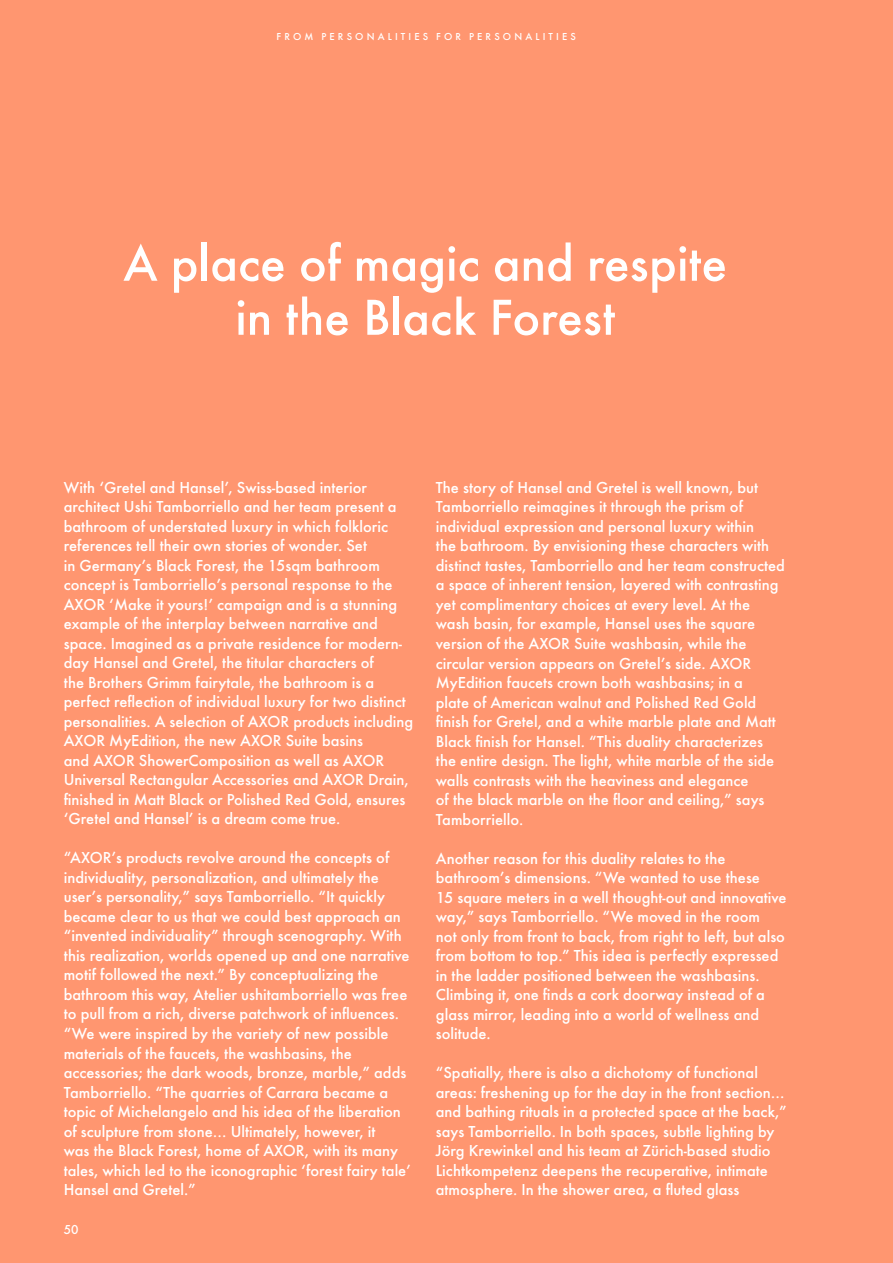
<style>
.page{position:relative;width:893px;height:1263px;background:#ff9670}
.page>*{position:absolute;margin:0;border:0;box-sizing:border-box;transform-origin:0 0}
.t1{font:500 52.5px/54px "Futura TOT";color:#fff;text-align:center}
.t2{font:500 16.5px/19.5px "Futura TOT";color:#fff}
.t3{font:500 13.5px "Futura TOT";color:#fff}
.t4{font:500 10.5px "Futura TOT";letter-spacing:.3em;color:#fff}
</style>
<div class="page">
<p class="t4" style="left:277px;top:30px;width:301px">FROM PERSONALITIES FOR PERSONALITIES</p>
<h1 class="t1" style="left:123px;top:236px;width:605px">A place of magic and respite in the Black Forest</h1>
<p class="t2" style="left:64px;top:477px;width:351px">With ‘Gretel and Hansel’, Swiss-based interior architect Ushi Tamborriello and her team present a bathroom of understated luxury in which folkloric references tell their own stories of wonder. Set<br>in Germany’s Black Forest, the 15sqm bathroom concept is Tamborriello’s personal response to the AXOR ‘Make it yours!’ campaign and is a stunning example of the interplay between narrative and space. Imagined as a private residence for modern&shy;day Hansel and Gretel, the titular characters of<br>the Brothers Grimm fairytale, the bathroom is a perfect reflection of individual luxury for two distinct personalities. A selection of AXOR products including AXOR MyEdition, the new AXOR Suite basins<br>and AXOR ShowerComposition as well as AXOR Universal Rectangular Accessories and AXOR Drain, finished in Matt Black or Polished Red Gold, ensures ‘Gretel and Hansel’ is a dream come true.</p>
<p class="t2" style="left:64px;top:848px;width:349px">“AXOR’s products revolve around the concepts of individuality, personalization, and ultimately the user’s personality,” says Tamborriello. “It quickly became clear to us that we could best approach an “invented individuality” through scenography. With this realization, worlds opened up and one narrative motif followed the next.” By conceptualizing the bathroom this way, Atelier ushitamborriello was free to pull from a rich, diverse patchwork of influences. “We were inspired by the variety of new possible materials of the faucets, the washbasins, the accessories; the dark woods, bronze, marble,” adds Tamborriello. “The quarries of Carrara became a topic of Michelangelo and his idea of the liberation of sculpture from stone… Ultimately, however, it<br>was the Black Forest, home of AXOR, with its many tales, which led to the iconographic ‘forest fairy tale’ Hansel and Gretel.”</p>
<p class="t3" style="left:64px;top:1221px;width:16px">50</p>
<p class="t2" style="left:436px;top:478px;width:351px">The story of Hansel and Gretel is well known, but Tamborriello reimagines it through the prism of individual expression and personal luxury within<br>the bathroom. By envisioning these characters with distinct tastes, Tamborriello and her team constructed a space of inherent tension, layered with contrasting yet complimentary choices at every level. At the wash basin, for example, Hansel uses the square version of the AXOR Suite washbasin, while the circular version appears on Gretel’s side. AXOR MyEdition faucets crown both washbasins; in a<br>plate of American walnut and Polished Red Gold finish for Gretel, and a white marble plate and Matt Black finish for Hansel. “This duality characterizes the entire design. The light, white marble of the side walls contrasts with the heaviness and elegance<br>of the black marble on the floor and ceiling,” says Tamborriello.</p>
<p class="t2" style="left:436px;top:848px;width:352px">Another reason for this duality relates to the bathroom’s dimensions. “We wanted to use these<br>15 square meters in a well thought-out and innovative way,” says Tamborriello. “We moved in the room<br>not only from front to back, from right to left, but also from bottom to top.” This idea is perfectly expressed in the ladder positioned between the washbasins.<br>Climbing it, one finds a cork doorway instead of a glass mirror, leading into a world of wellness and solitude.</p>
<p class="t2" style="left:436px;top:1063px;width:352px">“Spatially, there is also a dichotomy of functional areas: freshening up for the day in the front section… and bathing rituals in a protected space at the back,” says Tamborriello. In both spaces, subtle lighting by Jörg Krewinkel and his team at Zürich-based studio Lichtkompetenz deepens the recuperative, intimate atmosphere. In the shower area, a fluted glass</p>
</div>
